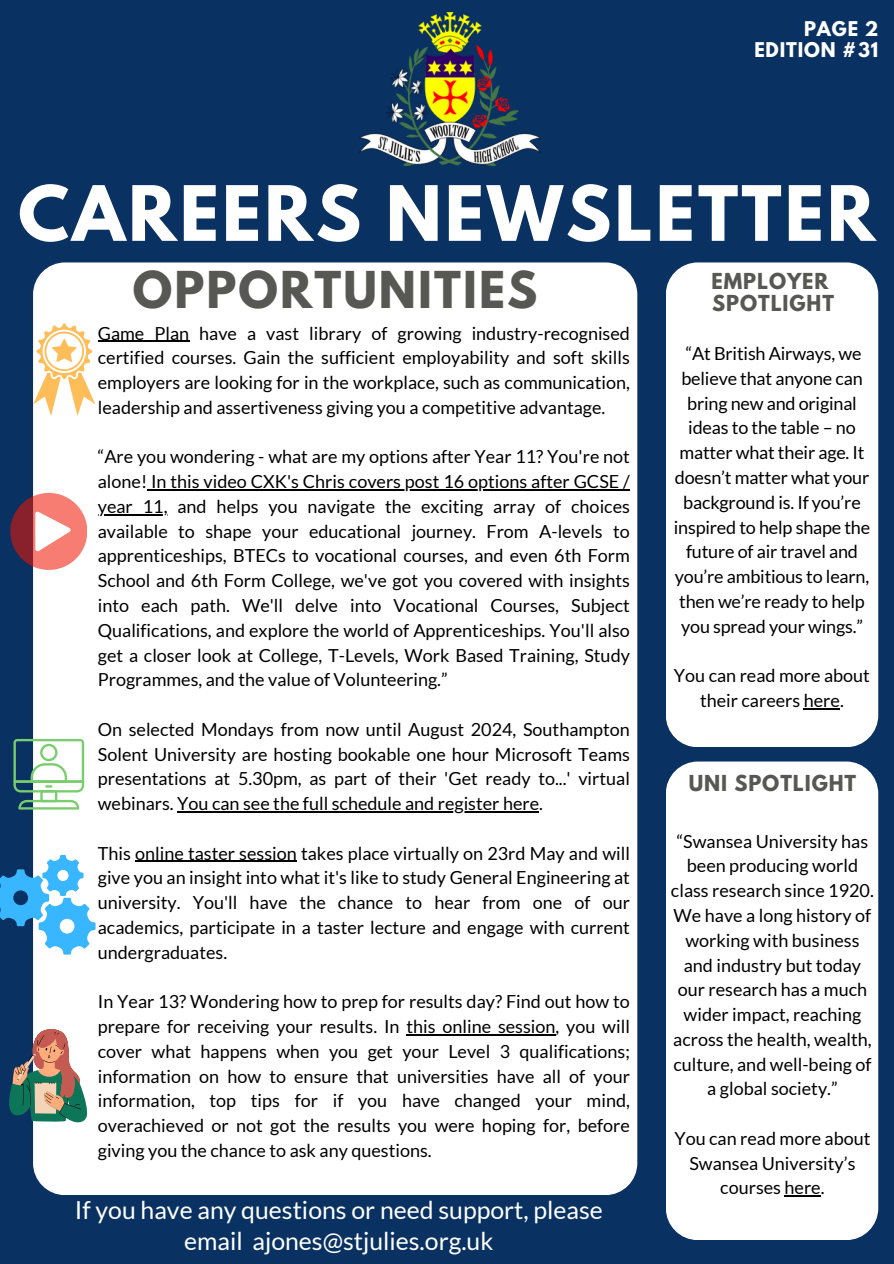
<style>
.page{position:relative;width:894px;height:1264px;background:#fff}
.page>*{position:absolute;margin:0;border:0;box-sizing:border-box;transform-origin:0 0}
.t1{font:700 67.5px "League Spartan";letter-spacing:.045em;color:#fff}
.t2{font:700 45px "League Spartan";letter-spacing:.045em;color:#575853}
.t3{font:24.75px/31.5px "Lato";color:#fff;text-align:center}
.t4{font:700 19.5px/22.5px "League Spartan";letter-spacing:.045em;color:#575853}
.t5{font:18px/24.8px "Lato";color:#000;text-align:justify}
.t6{font:700 18px/20.2px "League Spartan";letter-spacing:.045em;color:#fff;text-align:right}
</style>
<div class="page">
<div style="left:0;top:0;width:893px;height:1263px;background:#093161"></div>
<div style="left:33px;top:262px;width:604px;height:932px;background:#fff;border-radius:32px"></div>
<div style="left:665px;top:262px;width:213px;height:485px;background:#fff;border-radius:32px"></div>
<div style="left:665px;top:761px;width:213px;height:479px;background:#fff;border-radius:32px"></div>
<img style="left:359px;top:13px;width:181px;height:153px">
<hr style="left:98px;top:341px;width:91px;height:1px;background:#000">
<hr style="left:147px;top:489px;width:482px;height:1px;background:#000">
<hr style="left:98px;top:514px;width:69px;height:1px;background:#000">
<hr style="left:177px;top:811px;width:362px;height:1px;background:#000">
<hr style="left:135px;top:860px;width:162px;height:1px;background:#000">
<hr style="left:406px;top:1034px;width:149px;height:1px;background:#000">
<svg style="left:33px;top:323px;width:62px;height:93px"></svg>
<svg style="left:10px;top:493px;width:77px;height:76px"></svg>
<svg style="left:13px;top:739px;width:71px;height:70px"></svg>
<svg style="left:0;top:854px;width:95px;height:100px"></svg>
<svg style="left:9px;top:1027px;width:78px;height:95px"></svg>
<hr style="left:803px;top:708px;width:36px;height:1px;background:#000">
<hr style="left:784px;top:1195px;width:36px;height:1px;background:#000">
<p class="t6" style="left:754px;top:21px;width:125px">PAGE 2<br>EDITION #31</p>
<h4 class="t1" style="left:18px;top:180px;width:858px">CAREERS NEWSLETTER</h4>
<h1 class="t2" style="left:133px;top:267px;width:406px">OPPORTUNITIES</h1>
<p class="t4" style="left:711px;top:272px;width:124px">EMPLOYER<br>SPOTLIGHT</p>
<p class="t5" style="left:98px;top:320px;width:533px">Game Plan have a vast library of growing industry-recognised certified courses. Gain the sufficient employability and soft skills employers are looking for in the workplace, such as communication, leadership and assertiveness giving you a competitive advantage.</p>
<p class="t5" style="left:98px;top:444px;width:533px">“Are you wondering - what are my options after Year 11? You're not alone! In this video CXK's Chris covers post 16 options after GCSE /</p>
<p class="t5" style="left:98px;top:493px;width:533px">year 11, and helps you navigate the exciting array of choices available to shape your educational journey. From A-levels to apprenticeships, BTECs to vocational courses, and even 6th Form School and 6th Form College, we've got you covered with insights into each path. We'll delve into Vocational Courses, Subject Qualifications, and explore the world of Apprenticeships. You'll also get a closer look at College, T-Levels, Work Based Training, Study Programmes, and the value of Volunteering.”</p>
<p class="t5" style="left:98px;top:716px;width:533px">On selected Mondays from now until August 2024, Southampton Solent University are hosting bookable one hour Microsoft Teams presentations at 5.30pm, as part of their 'Get ready to...' virtual</p>
<p class="t5" style="left:98px;top:790px;width:446px">webinars. You can see the full schedule and register here.</p>
<h4 class="t5" style="left:98px;top:840px;width:533px">This online taster session takes place virtually on 23rd May and will give you an insight into what it's like to study General Engineering at</h4>
<p class="t5" style="left:98px;top:889px;width:533px">university. You'll have the chance to hear from one of our academics, participate in a taster lecture and engage with current undergraduates.</p>
<p class="t5" style="left:98px;top:988px;width:533px">In Year 13? Wondering how to prep for results day? Find out how to prepare for receiving your results. In this online session, you will</p>
<p class="t5" style="left:98px;top:1038px;width:533px">cover what happens when you get your Level 3 qualifications; information on how to ensure that universities have all of your information, top tips for if you have changed your mind, overachieved or not got the results you were hoping for, before giving you the chance to ask any questions.</p>
<p class="t3" style="left:75px;top:1193px;width:529px">If you have any questions or need support, please email ajones@stjulies.org.uk</p>
<h4 class="t5" style="left:673px;top:341px;width:198px;text-align:center">“At British Airways, we believe that anyone can bring new and original ideas to the table – no matter what their age. It doesn’t matter what your background is. If you’re inspired to help shape the future of air travel and you’re ambitious to learn, then we’re ready to help you spread your wings.”</h4>
<p class="t5" style="left:673px;top:662px;width:198px;text-align:center">You can read more about their careers here.</p>
<h2 class="t4" style="left:688px;top:774px;width:169px">UNI SPOTLIGHT</h2>
<p class="t5" style="left:670px;top:828px;width:204px;text-align:center">“Swansea University has been producing world class research since 1920.<br>We have a long history of working with business and industry but today our research has a much wider impact, reaching across the health, wealth, culture, and well-being of a global society.”</p>
<p class="t5" style="left:674px;top:1125px;width:198px;text-align:center">You can read more about<br>Swansea University’s courses here.</p>
</div>
